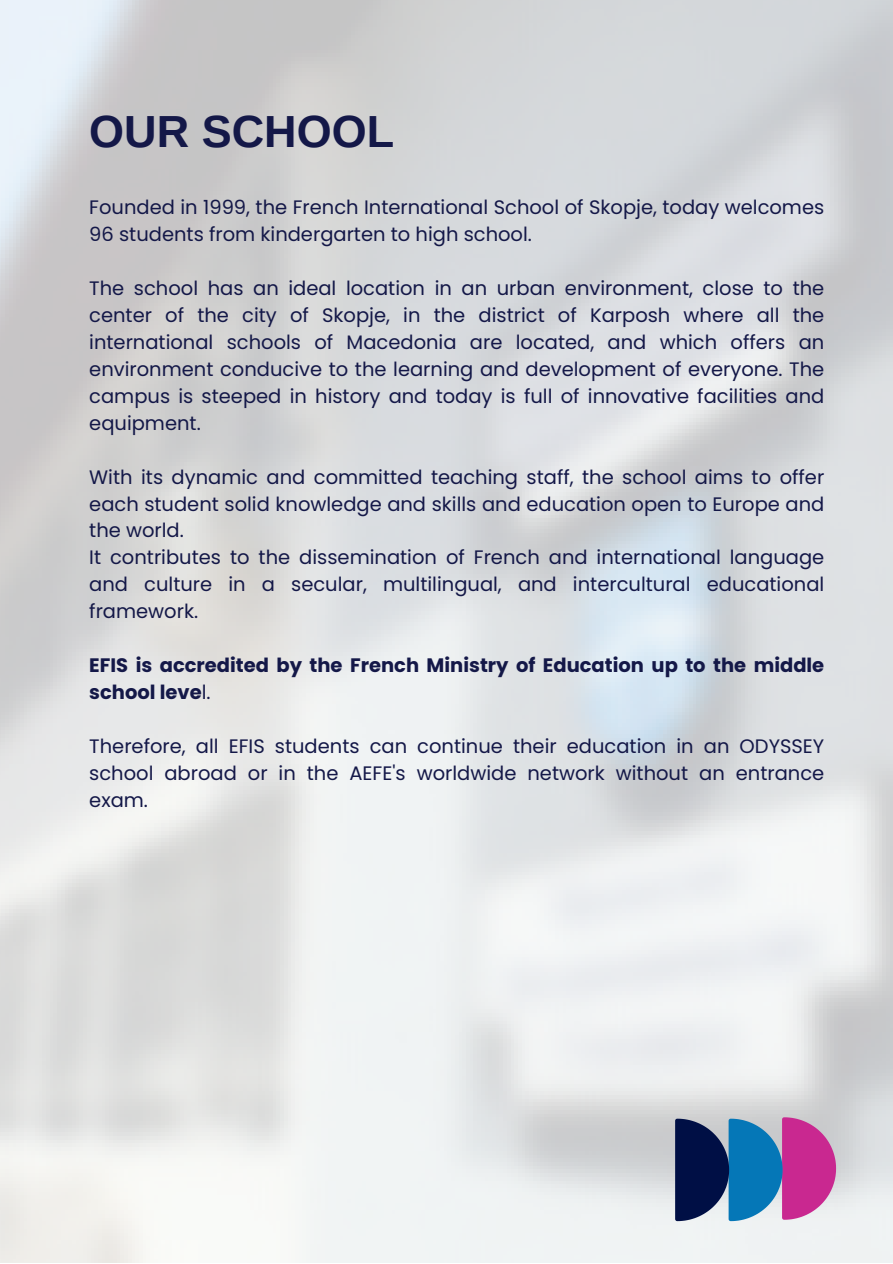
<style>
.page{position:relative;width:893px;height:1264px;background:#fff}
.page>*{position:absolute;margin:0;border:0;box-sizing:border-box;transform-origin:0 0}
.t1{font:700 45px "Arimo";color:#141848}
.t2{font:19.5px/27px "Poppins";color:#141848}
.t3{font:700 19.5px/27px "Poppins";color:#141848}
.s1{font-weight:400}
</style>
<div class="page">
<img style="left:0;top:0;width:892px;height:1262px">
<svg style="left:675px;top:1117px;width:161px;height:103px;background:#635b96"></svg>
<h1 class="t1" style="left:89px;top:100px;width:306px">OUR SCHOOL</h1>
<p class="t2" style="left:89px;top:193px;width:736px">Founded in 1999, the French International School of Skopje, today welcomes<br>96 students from kindergarten to high school.</p>
<p class="t2" style="left:89px;top:274px;width:736px;text-align:justify">The school has an ideal location in an urban environment, close to the center of the city of Skopje, in the district of Karposh where all the international schools of Macedonia are located, and which offers an environment conducive to the learning and development of everyone. The campus is steeped in history and today is full of innovative facilities and equipment.</p>
<p class="t2" style="left:89px;top:463px;width:736px">With its dynamic and committed teaching staff, the school aims to offer each student solid knowledge and skills and education open to Europe and the world.<br>It contributes to the dissemination of French and international language and culture in a secular, multilingual, and intercultural educational framework.</p>
<p class="t3" style="left:89px;top:652px;width:736px">EFIS is accredited by the French Ministry of Education up to the middle school leve<span class="s1">l.</span></p>
<p class="t2" style="left:89px;top:733px;width:736px;text-align:justify">Therefore, all EFIS students can continue their education in an ODYSSEY school abroad or in the AEFE's worldwide network without an entrance exam.</p>
</div>
